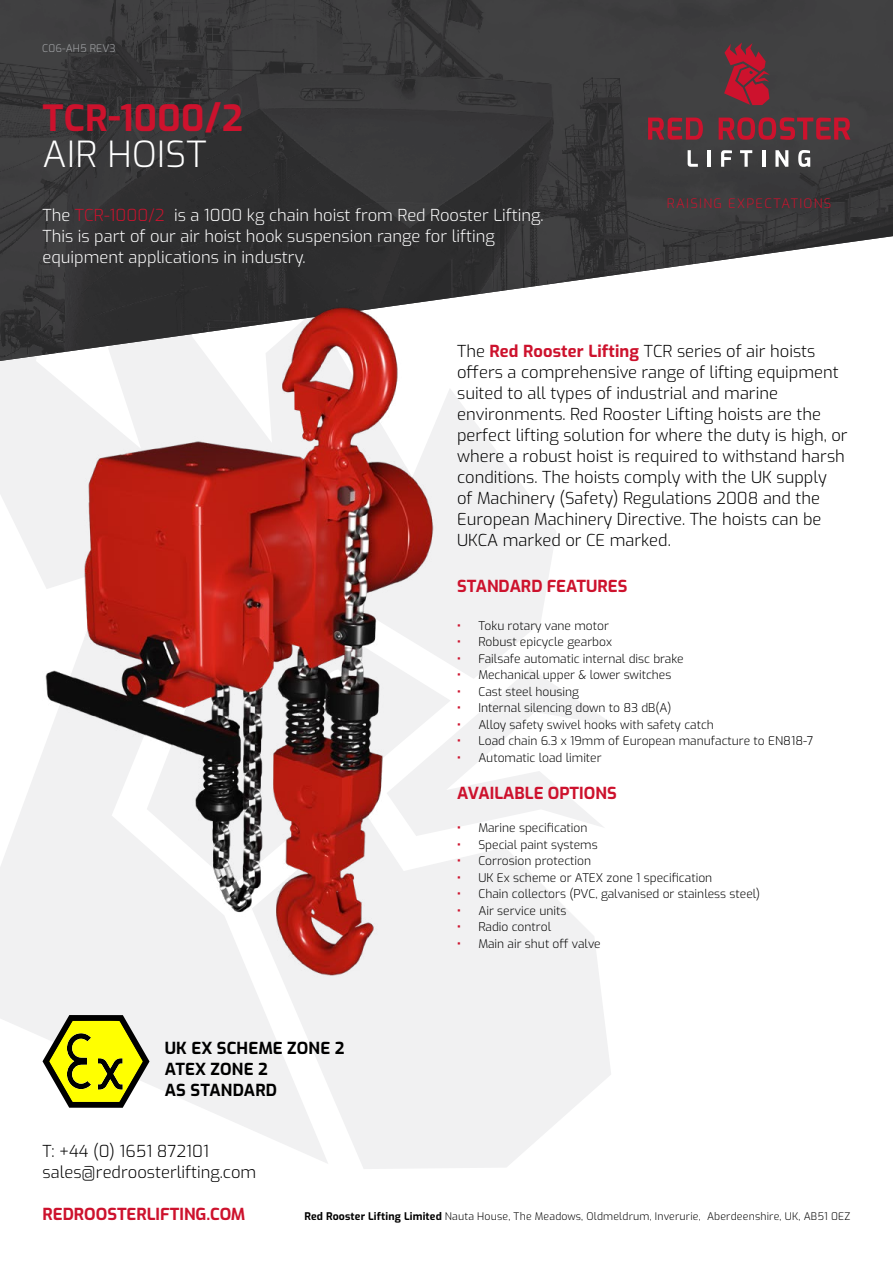
<style>
.page{position:relative;width:893px;height:1263px;background:#fff}
.page>*{position:absolute;margin:0;border:0;box-sizing:border-box;transform-origin:0 0}
.t1{font:700 36px "Exo";letter-spacing:.01em;color:#cd122d}
.t2{font:300 36px "Exo";letter-spacing:.01em;color:#fff}
.t3{font:300 16.5px/21px "Exo";color:#000}
.t4{font:300 16.5px/21px "Exo";color:#fff}
.t5{font:700 16.5px "Exo";color:#cd122d}
.t6{font:700 16.5px/21px "Exo";letter-spacing:.01em;color:#000}
.t7{font:300 13.05px "Exo";letter-spacing:.1em;color:#cd122d}
.t8{font:300 12px "Exo";color:#000}
.t9{font:300 10.5px "Exo";letter-spacing:.015em;color:#000}
.t10{font:300 10.5px "Exo";letter-spacing:.01em;color:#a7a9ac}
.s1{color:#cd122d}
.s2{font-weight:700;color:#cd122d}
.s3{font-weight:700}
</style>
<div class="page">
<svg style="left:541px;top:679px;width:74px;height:133px"></svg>
<svg style="left:328px;top:812px;width:283px;height:357px;fill:#f1f1f2"></svg>
<svg style="left:0;top:362px;width:556px;height:317px"></svg>
<svg style="left:0;top:563px;width:328px;height:600px"></svg>
<img style="left:0;top:0;width:893px;height:362px">
<img style="left:14px;top:287px;width:527px;height:724px">
<svg style="left:39px;top:1012px;width:114px;height:101px"></svg>
<svg style="left:648px;top:118px;width:55px;height:22px"></svg>
<svg style="left:719px;top:117px;width:131px;height:23px;background:#832a37"></svg>
<svg style="left:688px;top:150px;width:10px;height:17px"></svg>
<hr style="left:708px;top:150px;width:3px;height:17px;background:#fff">
<svg style="left:721px;top:150px;width:11px;height:17px"></svg>
<svg style="left:740px;top:150px;width:12px;height:17px"></svg>
<hr style="left:762px;top:150px;width:3px;height:17px;background:#fff">
<svg style="left:775px;top:150px;width:13px;height:17px"></svg>
<svg style="left:798px;top:150px;width:12px;height:17px"></svg>
<svg style="left:724px;top:43px;width:46px;height:62px;background:#912535"></svg>
<p class="t10" style="left:42px;top:41px;width:75px">C06-AH5 REV3</p>
<h1 class="t1" style="left:43px;top:91px;width:202px">TCR-1000/2</h1>
<h1 class="t2" style="left:43px;top:127px;width:166px">AIR HOIST</h1>
<h2 class="t4" style="left:43px;top:203px;width:503px">The <span class="s1">TCR-1000/2</span> is a 1000 kg chain hoist from Red Rooster Lifting.<br>This is part of our air hoist hook suspension range for lifting equipment applications in industry.</h2>
<p class="t7" style="left:667px;top:194px;width:166px">RAISING EXPECTATIONS</p>
<p class="t3" style="left:457px;top:339px;width:392px">The <span class="s2">Red Rooster Lifting</span> TCR series of air hoists offers a comprehensive range of lifting equipment suited to all types of industrial and marine environments. Red Rooster Lifting hoists are the perfect lifting solution for where the duty is high, or where a robust hoist is required to withstand harsh conditions. The hoists comply with the UK supply<br>of Machinery (Safety) Regulations 2008 and the European Machinery Directive. The hoists can be UKCA marked or CE marked.</p>
<h2 class="t6" style="left:165px;top:1036px;width:181px">UK EX SCHEME ZONE 2<br>ATEX ZONE 2<br>AS STANDARD</h2>
<h2 class="t5" style="left:457px;top:574px;width:172px">STANDARD FEATURES</h2>
<p class="t8" style="left:457px;top:616px;width:153px"><span class="s2">•</span> Toku rotary vane motor</p>
<p class="t8" style="left:457px;top:633px;width:156px"><span class="s2">•</span> Robust epicycle gearbox</p>
<p class="t8" style="left:457px;top:649px;width:228px"><span class="s2">•</span> Failsafe automatic internal disc brake</p>
<p class="t8" style="left:457px;top:666px;width:216px"><span class="s2">•</span> Mechanical upper &amp; lower switches</p>
<p class="t8" style="left:457px;top:682px;width:123px"><span class="s2">•</span> Cast steel housing</p>
<p class="t8" style="left:457px;top:699px;width:216px"><span class="s2">•</span> Internal silencing down to 83 dB(A)</p>
<p class="t8" style="left:457px;top:715px;width:258px"><span class="s2">•</span> Alloy safety swivel hooks with safety catch</p>
<p class="t8" style="left:457px;top:732px;width:358px"><span class="s2">•</span> Load chain 6.3 x 19mm of European manufacture to EN818-7</p>
<p class="t8" style="left:457px;top:748px;width:146px"><span class="s2">•</span> Automatic load limiter</p>
<h2 class="t5" style="left:457px;top:781px;width:161px">AVAILABLE OPTIONS</h2>
<p class="t8" style="left:457px;top:819px;width:132px"><span class="s2">•</span> Marine specification</p>
<p class="t8" style="left:457px;top:835px;width:142px"><span class="s2">•</span> Special paint systems</p>
<p class="t8" style="left:457px;top:852px;width:136px"><span class="s2">•</span> Corrosion protection</p>
<p class="t8" style="left:457px;top:868px;width:257px"><span class="s2">•</span> UK Ex scheme or ATEX zone 1 specification</p>
<p class="t8" style="left:457px;top:885px;width:305px"><span class="s2">•</span> Chain collectors (PVC, galvanised or stainless steel)</p>
<p class="t8" style="left:457px;top:901px;width:111px"><span class="s2">•</span> Air service units</p>
<p class="t8" style="left:457px;top:918px;width:96px"><span class="s2">•</span> Radio control</p>
<p class="t8" style="left:457px;top:934px;width:145px"><span class="s2">•</span> Main air shut off valve</p>
<h2 class="t3" style="left:43px;top:1139px;width:215px">T: +44 (0) 1651 872101 sales@redroosterlifting.com</h2>
<h2 class="t5" style="left:43px;top:1201px;width:204px">REDROOSTERLIFTING.COM</h2>
<p class="t9" style="left:304px;top:1209px;width:548px"><span class="s3">Red Rooster Lifting Limited</span> Nauta House, The Meadows, Oldmeldrum, Inverurie, Aberdeenshire, UK, AB51 0EZ</p>
</div>
